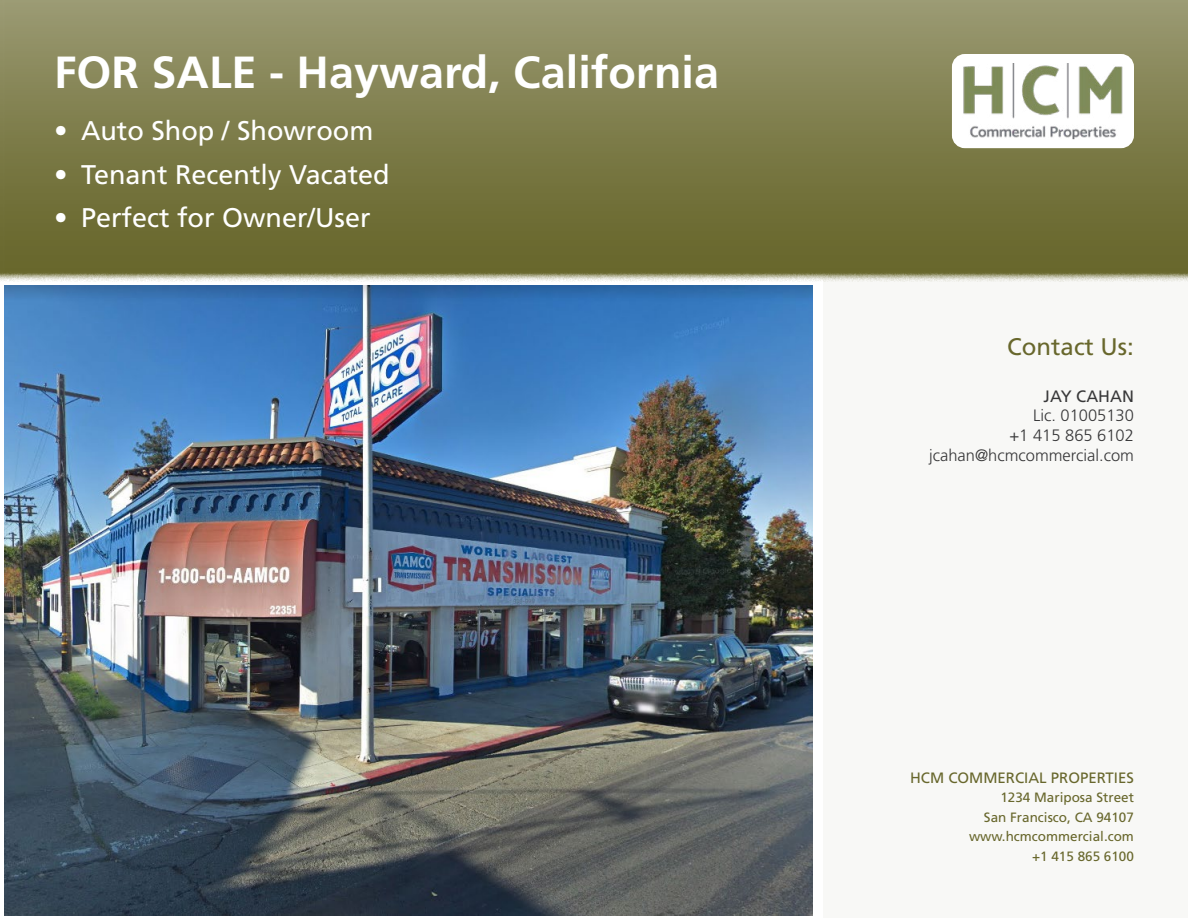
<style>
.page{position:relative;width:1188px;height:918px;background:#fff}
.page>*{position:absolute;margin:0;border:0;box-sizing:border-box;transform-origin:0 0}
.t1{font:700 45px "Frutiger LT Std";color:#fff}
.t2{font:27px "Frutiger LT Std";color:#fff}
.t3{font:24px "Frutiger LT Std";color:#68672c}
.t4{font:300 16.5px/19.8px "Frutiger LT Std";color:#383839;text-align:right}
.t5{font:16.5px "Frutiger LT Std";color:#383839}
.t6{font:15px "Frutiger LT Std";color:#68672c}
.t7{font:13.5px/19.5px "Frutiger LT Std";color:#68672c;text-align:right}
</style>
<div class="page">
<div style="left:824px;top:259px;width:364px;height:659px;background:#f8f8f6"></div>
<div style="left:0;top:0;width:1188px;height:281px;background:linear-gradient(to bottom,#95956b,#6a692f)"></div>
<img style="left:962px;top:64px;width:162px;height:74px">
<div style="left:952px;top:54px;width:182px;height:94px;border:9px solid #fff;border-radius:9px"></div>
<img style="left:4px;top:286px;width:809px;height:629px">
<h1 class="t1" style="left:54px;top:46px;width:667px">FOR SALE - Hayward, California</h1>
<h2 class="t2" style="left:54px;top:115px;width:321px">• Auto Shop / Showroom</h2>
<h2 class="t2" style="left:54px;top:159px;width:337px">• Tenant Recently Vacated</h2>
<h2 class="t2" style="left:54px;top:202px;width:318px">• Perfect for Owner/User</h2>
<h3 class="t3" style="left:1007px;top:332px;width:128px">Contact Us:</h3>
<p class="t5" style="left:1044px;top:386px;width:92px">JAY CAHAN</p>
<p class="t4" style="left:929px;top:406px;width:206px">Lic. 01005130<br>+1 415 865 6102 jcahan@hcmcommercial.com</p>
<p class="t6" style="left:910px;top:769px;width:225px">HCM COMMERCIAL PROPERTIES</p>
<p class="t7" style="left:969px;top:788px;width:166px">1234 Mariposa Street<br>San Francisco, CA 94107 www.hcmcommercial.com +1 415 865 6100</p>
</div>
